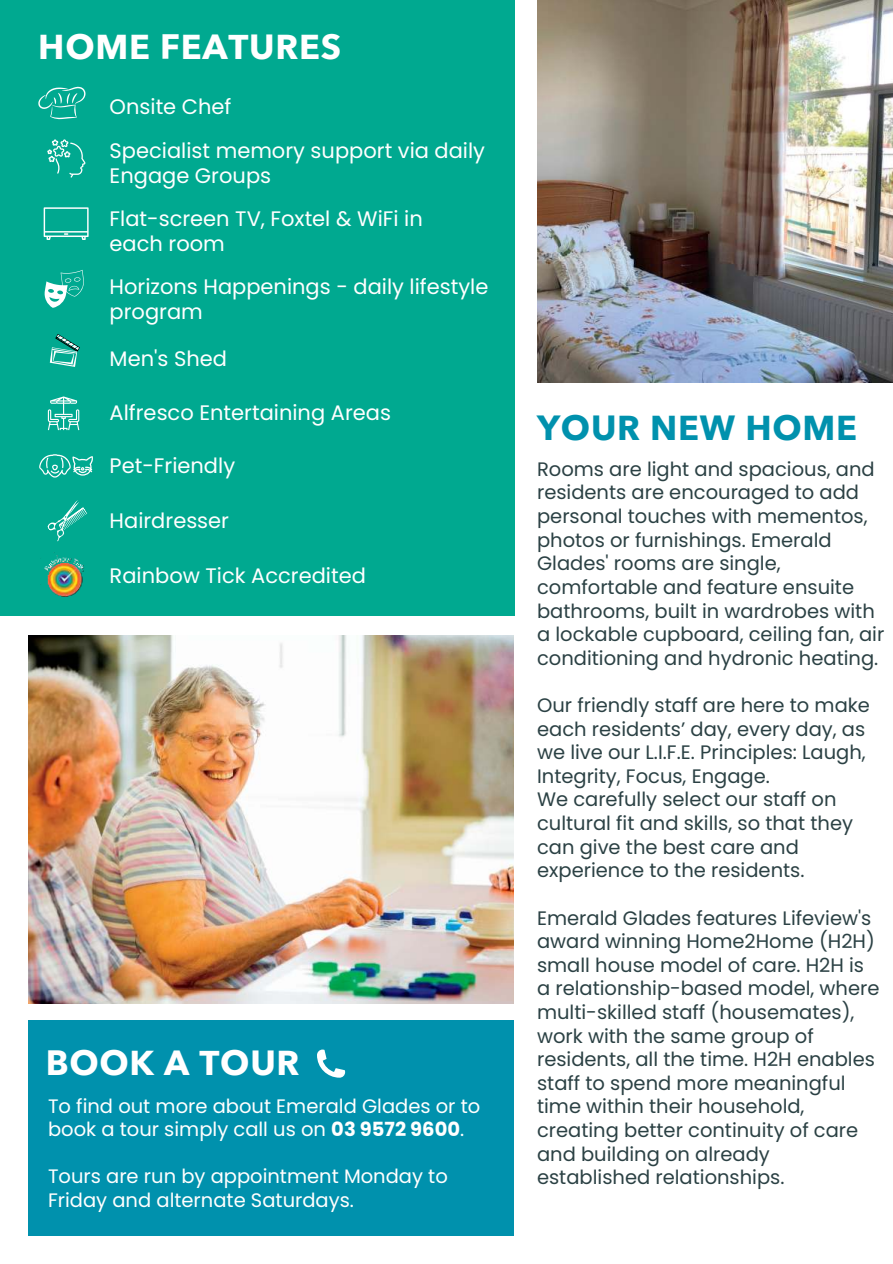
<style>
.page{position:relative;width:893px;height:1264px;background:#fff}
.page>*{position:absolute;margin:0;border:0;box-sizing:border-box;transform-origin:0 0}
.t1{font:700 34.5px "Avenir Next";letter-spacing:.02em;color:#fff}
.t2{font:700 34.5px "Avenir Next";letter-spacing:.02em;color:#0091ad}
.t3{font:21px/44.5px "Poppins";color:#fff}
.t4{font:19.5px/23.5px "Poppins";color:#2b4144}
.t5{font:19.5px/23.5px "Poppins";color:#fff}
.s1{font-weight:700}
</style>
<div class="page">
<div style="left:0;top:0;width:514px;height:615px;background:#00a990"></div>
<img style="left:28px;top:636px;width:486px;height:367px">
<img style="left:537px;top:0;width:355px;height:382px">
<svg style="left:38px;top:87px;width:47px;height:32px"></svg>
<svg style="left:47px;top:139px;width:38px;height:39px"></svg>
<svg style="left:44px;top:207px;width:45px;height:33px"></svg>
<svg style="left:44px;top:270px;width:40px;height:38px"></svg>
<svg style="left:50px;top:334px;width:30px;height:33px"></svg>
<div style="left:28px;top:1020px;width:486px;height:216px;background:#0091ad"></div>
<svg style="left:317px;top:1049px;width:28px;height:28px"></svg>
<svg style="left:39px;top:454px;width:54px;height:23px"></svg>
<svg style="left:48px;top:396px;width:31px;height:34px"></svg>
<svg style="left:47px;top:500px;width:40px;height:42px"></svg>
<img style="left:44px;top:552px;width:40px;height:45px">
<h1 class="t1" style="left:38px;top:17px;width:304px">HOME FEATURES</h1>
<p class="t3" style="left:110px;top:84px;width:377px">Onsite Chef<br>Specialist memory support via daily</p>
<p class="t3" style="left:110px;top:154px;width:314px;line-height:43.2px">Engage Groups<br>Flat-screen TV, Foxtel &amp; WiFi in</p>
<p class="t3" style="left:110px;top:222px;width:380px;line-height:43px">each room<br>Horizons Happenings - daily lifestyle</p>
<p class="t3" style="left:110px;top:289px;width:95px">program</p>
<p class="t3" style="left:110px;top:337px;width:119px">Men's Shed</p>
<p class="t3" style="left:110px;top:390px;width:283px">Alfresco Entertaining Areas</p>
<p class="t3" style="left:110px;top:443px;width:127px">Pet-Friendly</p>
<p class="t3" style="left:110px;top:498px;width:121px">Hairdresser</p>
<p class="t3" style="left:110px;top:553px;width:258px">Rainbow Tick Accredited</p>
<h1 class="t1" style="left:46px;top:1032px;width:255px">BOOK A TOUR</h1>
<p class="t5" style="left:48px;top:1094px;width:434px">To find out more about Emerald Glades or to book a tour simply call us on <span class="s1">03 9572 9600</span>.</p>
<p class="t5" style="left:48px;top:1164px;width:401px">Tours are run by appointment Monday to<br>Friday and alternate Saturdays.</p>
<h1 class="t2" style="left:537px;top:398px;width:321px">YOUR NEW HOME</h1>
<p class="t4" style="left:537px;top:457px;width:349px">Rooms are light and spacious, and residents are encouraged to add personal touches with mementos, photos or furnishings. Emerald Glades' rooms are single, comfortable and feature ensuite bathrooms, built in wardrobes with a lockable cupboard, ceiling fan, air conditioning and hydronic heating.</p>
<p class="t4" style="left:537px;top:693px;width:334px">Our friendly staff are here to make each residents’ day, every day, as we live our L.I.F.E. Principles: Laugh,<br>Integrity, Focus, Engage.<br>We carefully select our staff on cultural fit and skills, so that they can give the best care and experience to the residents.</p>
<p class="t4" style="left:537px;top:906px;width:344px">Emerald Glades features Lifeview's award winning Home2Home (H2H) small house model of care. H2H is a relationship-based model, where multi-skilled staff (housemates), work with the same group of residents, all the time. H2H enables staff to spend more meaningful time within their household, creating better continuity of care and building on already established relationships.</p>
</div>
